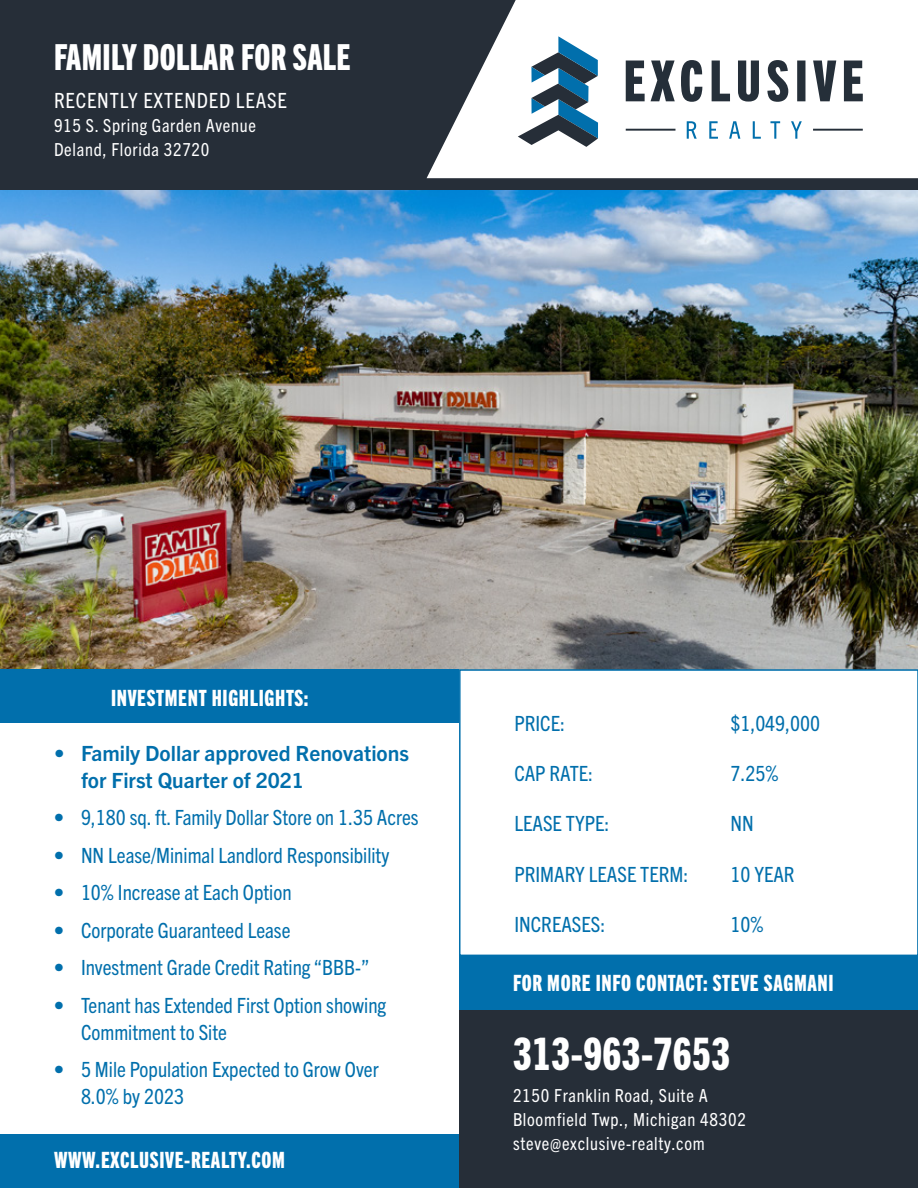
<style>
.page{position:relative;width:918px;height:1188px;background:#fff}
.page>*{position:absolute;margin:0;border:0;box-sizing:border-box;transform-origin:0 0}
.Headlines{font:45px "Trade Gothic Next LT Pro Hv Cm";letter-spacing:.01em;color:#fff}
.Headlines-2{font:36px "Trade Gothic Next LT Pro Hv Cm";letter-spacing:.01em;color:#fff}
.Subheadlines{font:22.5px "Trade Gothic Next LT Pro Hv Cm";letter-spacing:.03em;color:#fff}
.t1{font:condensed 21px/27px "Trade Gothic Next LT Pro";color:#016fac}
.t2{font:700 21px/27px "Trade Gothic Next LT Pro";color:#016fac}
.Address{font:condensed 21px "Trade Gothic Next LT Pro";letter-spacing:.04em;color:#fff}
.Address-2{font:condensed 18px "Trade Gothic Next LT Pro";letter-spacing:.04em;color:#fff}
</style>
<div class="page">
<div style="left:0;top:0;width:918px;height:190px;background:#262e38"></div>
<svg style="left:427px;top:0;width:491px;height:178px;background:#e5e6e7"></svg>
<div style="left:0;top:1134px;width:459px;height:54px;background:#016fac"></div>
<img style="left:0;top:190px;width:918px;height:479px">
<div style="left:0;top:669px;width:459px;height:54px;background:#016fac"></div>
<div style="left:459px;top:669px;width:459px;height:287px;border:2px solid #016fac"></div>
<div style="left:459px;top:956px;width:459px;height:54px;background:#016fac"></div>
<div style="left:459px;top:1010px;width:459px;height:178px;background:#262e38"></div>
<svg style="left:687px;top:121px;width:115px;height:18px;background:#cfe3ef"></svg>
<svg style="left:626px;top:60px;width:237px;height:42px"></svg>
<hr style="left:813px;top:129px;width:50px;height:2px;background:#252f39">
<hr style="left:626px;top:129px;width:49px;height:2px;background:#252f39">
<svg style="left:518px;top:36px;width:80px;height:111px"></svg>
<p class="Headlines-2" style="left:54px;top:33px;width:298px">FAMILY DOLLAR FOR SALE</p>
<p class="Address" style="left:54px;top:86px;width:234px">RECENTLY EXTENDED LEASE</p>
<p class="Address-2" style="left:54px;top:113px;width:203px">915 S. Spring Garden Avenue</p>
<p class="Address-2" style="left:54px;top:137px;width:157px">Deland, Florida 32720</p>
<p class="Subheadlines" style="left:111px;top:683px;width:199px">INVESTMENT HIGHLIGHTS:</p>
<p class="t2" style="left:81px;top:738px;width:330px;text-indent:-27px">• Family Dollar approved Renovations for First Quarter of 2021</p>
<p class="t1" style="left:54px;top:803px;width:366px">• 9,180 sq. ft. Family Dollar Store on 1.35 Acres</p>
<p class="t1" style="left:54px;top:840px;width:337px">• NN Lease/Minimal Landlord Responsibility</p>
<p class="t1" style="left:54px;top:878px;width:239px">• 10% Increase at Each Option</p>
<p class="t1" style="left:54px;top:915px;width:238px">• Corporate Guaranteed Lease</p>
<p class="t1" style="left:54px;top:953px;width:317px">• Investment Grade Credit Rating “BBB-”</p>
<p class="t1" style="left:81px;top:990px;width:307px;text-indent:-27px">• Tenant has Extended First Option showing<br>Commitment to Site</p>
<p class="t1" style="left:81px;top:1055px;width:299px;text-indent:-27px">• 5 Mile Population Expected to Grow Over<br>8.0% by 2023</p>
<p class="Subheadlines" style="left:54px;top:1144px;width:233px">WWW.EXCLUSIVE-REALTY.COM</p>
<p class="t1" style="left:515px;top:708px;width:52px">PRICE:</p>
<p class="t1" style="left:730px;top:708px;width:91px">$1,049,000</p>
<p class="t1" style="left:514px;top:759px;width:80px">CAP RATE:</p>
<p class="t1" style="left:730px;top:759px;width:49px">7.25%</p>
<p class="t1" style="left:514px;top:809px;width:96px">LEASE TYPE:</p>
<p class="t1" style="left:730px;top:809px;width:25px">NN</p>
<p class="t1" style="left:514px;top:859px;width:175px">PRIMARY LEASE TERM:</p>
<p class="t1" style="left:730px;top:859px;width:66px">10 YEAR</p>
<p class="t1" style="left:514px;top:910px;width:92px">INCREASES:</p>
<p class="t1" style="left:730px;top:910px;width:35px">10%</p>
<p class="Subheadlines" style="left:513px;top:968px;width:322px">FOR MORE INFO CONTACT: STEVE SAGMANI</p>
<p class="Headlines" style="left:513px;top:1024px;width:219px">313-963-7653</p>
<p class="Address-2" style="left:513px;top:1083px;width:196px">2150 Franklin Road, Suite A</p>
<p class="Address-2" style="left:513px;top:1107px;width:234px">Bloomfield Twp., Michigan 48302</p>
<p class="Address-2" style="left:513px;top:1131px;width:193px">steve@exclusive-realty.com</p>
</div>
